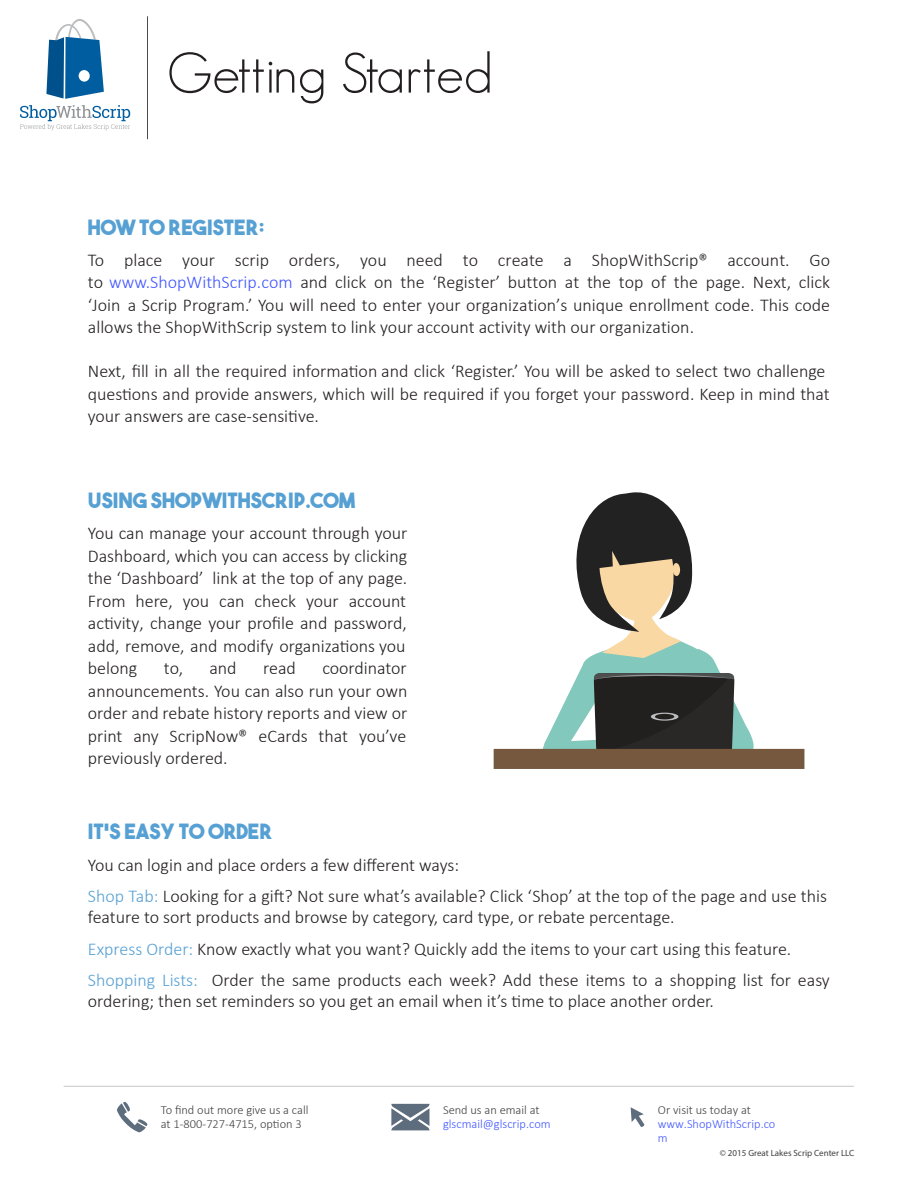
<style>
.page{position:relative;width:918px;height:1188px;background:#fff}
.page>*{position:absolute;margin:0;border:0;box-sizing:border-box;transform-origin:0 0}
.t1{font:300 55.8px "Geosans";color:#231f20}
.t2{font:21px "The Bold Font";color:#56a0d3}
.t3{font:300 18px/22.5px "Calibri";color:#231f20;text-align:justify}
.t4{font:300 12.45px/14px "Calibri";color:#404041}
.t5{font:300 12.45px/14px "Calibri";color:#4055ff}
.t6{font:9px "Myriad Pro";color:#404041}
.s1{color:#4055ff}
.s2{color:#56a0d3}
</style>
<div class="page">
<hr style="left:147px;top:16px;width:1px;height:123px;background:#231f20">
<svg style="left:46px;top:19px;width:58px;height:80px"></svg>
<svg style="left:20px;top:105px;width:110px;height:25px"></svg>
<hr style="left:64px;top:1086px;width:790px;height:1px;background:#c5c7c9">
<svg style="left:117px;top:1101px;width:31px;height:31px"></svg>
<svg style="left:391px;top:1104px;width:38px;height:26px"></svg>
<svg style="left:631px;top:1107px;width:14px;height:20px"></svg>
<svg style="left:494px;top:492px;width:310px;height:277px"></svg>
<h1 class="t1" style="left:167px;top:42px;width:328px">Getting Started</h1>
<p class="t2" style="left:88px;top:214px;width:178px">HOW TO REGISTER:</p>
<p class="t3" style="left:88px;top:248px;width:744px">To place your scrip orders, you need to create a ShopWithScrip® account. Go to <span class="s1">www.ShopWithScrip.com</span> and click on the ‘Register’ button at the top of the page. Next, click ‘Join a Scrip Program.’ You will need to enter your organization’s unique enrollment code. This code allows the ShopWithScrip system to link your account activity with our organization.</p>
<p class="t3" style="left:88px;top:360px;width:743px;text-align:left">Next, fill in all the required information and click ‘Register.’ You will be asked to select two challenge questions and provide answers, which will be required if you forget your password. Keep in mind that your answers are case-sensitive.</p>
<p class="t2" style="left:88px;top:487px;width:269px">USING SHOPWITHSCRIP.COM</p>
<p class="t3" style="left:88px;top:522px;width:321px">You can manage your account through your Dashboard, which you can access by clicking the ‘Dashboard’ link at the top of any page.<br>From here, you can check your account activity, change your profile and password, add, remove, and modify organizations you belong</p>
<p class="t3" style="left:88px;top:657px;width:321px;text-indent:235px">coordinator announcements. You can also run your own order and rebate history reports and view or print any ScripNow® eCards that you’ve previously ordered.</p>
<p class="t3" style="left:164px;top:657px;width:21px">to,</p>
<p class="t3" style="left:209px;top:657px;width:29px">and</p>
<p class="t3" style="left:263px;top:657px;width:34px">read</p>
<p class="t2" style="left:88px;top:818px;width:186px">IT’S EASY TO ORDER</p>
<p class="t3" style="left:88px;top:849px;width:741px;line-height:31.5px">You can login and place orders a few different ways:<br><span class="s2">Shop Tab:</span> Looking for a gift? Not sure what’s available? Click ‘Shop’ at the top of the page and use this</p>
<p class="t3" style="left:88px;top:901px;width:744px;line-height:31.5px;text-align:left">feature to sort products and browse by category, card type, or rebate percentage.<br><span class="s2">Express Order:</span> Know exactly what you want? Quickly add the items to your cart using this feature.<br><span class="s2">Shopping Lists:</span> Order the same products each week? Add these items to a shopping list for easy</p>
<p class="t3" style="left:88px;top:990px;width:627px">ordering; then set reminders so you get an email when it’s time to place another order.</p>
<p class="t4" style="left:161px;top:1102px;width:149px">To find out more give us a call at 1-800-727-4715, option 3</p>
<p class="t4" style="left:443px;top:1102px;width:98px">Send us an email at</p>
<p class="t5" style="left:443px;top:1116px;width:109px">glscmail@glscrip.com</p>
<p class="t4" style="left:658px;top:1102px;width:95px">Or visit us today at</p>
<p class="t5" style="left:658px;top:1116px;width:119px">www.ShopWithScrip.co m</p>
<p class="t6" style="left:720px;top:1147px;width:136px">© 2015 Great Lakes Scrip Center LLC</p>
</div>
